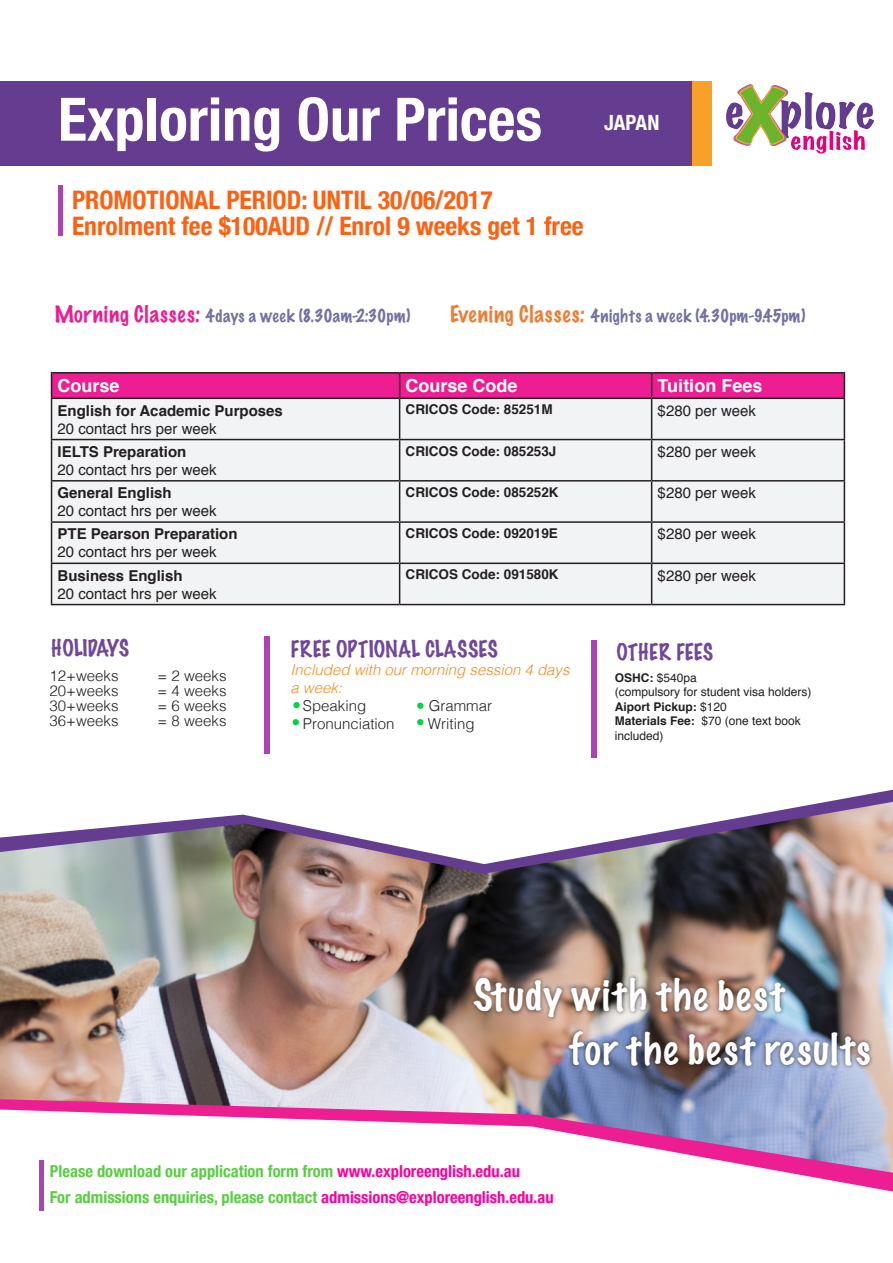
<style>
.page{position:relative;width:893px;height:1263px;background:#fff}
.page>*{position:absolute;margin:0;border:0;box-sizing:border-box;transform-origin:0 0}
.t1{font:700 condensed 60px "Helvetica Neue";color:#fff}
.t2{font:100 39px "Marker Felt";letter-spacing:.05em;color:#fff}
.t3{font:700 condensed 25.5px "Helvetica Neue";color:#ff6011}
.t4{font:100 21px "Marker Felt";color:#72469a}
.t5{font:700 condensed 21px "Helvetica Neue";color:#fff}
.t6{font:700 18px "Helvetica";color:#fff}
.t7{font:700 condensed 16.5px "Helvetica Neue";color:#5acd44}
.t8{font:100 16.5px "Marker Felt";letter-spacing:.02em;color:#7371a3}
.t9{font:100 16.5px "Marker Felt";color:#7371a3}
.t10{font:15px "Helvetica";color:#231f20}
.t11{font:300 15px "Helvetica";color:#231f20}
.t12{font:700 15px "Helvetica";color:#231f20}
.t13{font:italic 300 15px/18px "Helvetica";color:#f68c21}
.t14{font:700 13.5px "Helvetica";color:#231f20}
.t15{font:12px/14.4px "Helvetica";color:#231f20}
.t16{font:700 12px "Helvetica";color:#231f20}
.s1{font-size:21px;color:#ed1e91}
.s2{font-size:21px;color:#ec7d34}
.s3{font-weight:700}
.s4{font-weight:400}
.s5{color:#f09}
</style>
<div class="page">
<div style="left:0;top:81px;width:693px;height:84px;background:#643c90"></div>
<div style="left:692px;top:81px;width:20px;height:84px;background:#f9a029"></div>
<div style="left:52px;top:399px;width:792px;height:205px;background:#f2f3f4"></div>
<hr style="left:51px;top:399px;width:1px;height:40px;background:#231f20">
<hr style="left:399px;top:399px;width:1px;height:40px;background:#231f20">
<hr style="left:651px;top:399px;width:1px;height:40px;background:#231f20">
<hr style="left:844px;top:399px;width:1px;height:40px;background:#231f20">
<hr style="left:51px;top:439px;width:349px;height:1px;background:#231f20">
<hr style="left:51px;top:440px;width:1px;height:40px;background:#231f20">
<hr style="left:400px;top:439px;width:252px;height:1px;background:#231f20">
<hr style="left:399px;top:440px;width:1px;height:40px;background:#231f20">
<hr style="left:652px;top:439px;width:193px;height:1px;background:#231f20">
<hr style="left:651px;top:440px;width:1px;height:40px;background:#231f20">
<hr style="left:844px;top:440px;width:1px;height:40px;background:#231f20">
<hr style="left:51px;top:480px;width:349px;height:2px;background:#231f20">
<hr style="left:51px;top:482px;width:1px;height:39px;background:#231f20">
<hr style="left:400px;top:480px;width:252px;height:2px;background:#231f20">
<hr style="left:399px;top:482px;width:1px;height:39px;background:#231f20">
<hr style="left:652px;top:480px;width:193px;height:2px;background:#231f20">
<hr style="left:651px;top:482px;width:1px;height:39px;background:#231f20">
<hr style="left:844px;top:482px;width:1px;height:39px;background:#231f20">
<hr style="left:51px;top:521px;width:349px;height:2px;background:#231f20">
<hr style="left:51px;top:523px;width:1px;height:40px;background:#231f20">
<hr style="left:400px;top:521px;width:252px;height:2px;background:#231f20">
<hr style="left:399px;top:523px;width:1px;height:40px;background:#231f20">
<hr style="left:652px;top:521px;width:193px;height:2px;background:#231f20">
<hr style="left:651px;top:523px;width:1px;height:40px;background:#231f20">
<hr style="left:844px;top:523px;width:1px;height:40px;background:#231f20">
<hr style="left:51px;top:563px;width:349px;height:1px;background:#231f20">
<hr style="left:51px;top:564px;width:1px;height:40px;background:#231f20">
<hr style="left:400px;top:563px;width:252px;height:1px;background:#231f20">
<hr style="left:399px;top:564px;width:1px;height:40px;background:#231f20">
<hr style="left:652px;top:563px;width:193px;height:1px;background:#231f20">
<hr style="left:651px;top:564px;width:1px;height:40px;background:#231f20">
<hr style="left:844px;top:564px;width:1px;height:40px;background:#231f20">
<hr style="left:51px;top:604px;width:349px;height:1px;background:#231f20">
<hr style="left:400px;top:604px;width:252px;height:1px;background:#231f20">
<hr style="left:652px;top:604px;width:193px;height:1px;background:#231f20">
<hr style="left:51px;top:372px;width:349px;height:2px;background:#231f20">
<hr style="left:400px;top:372px;width:252px;height:2px;background:#231f20">
<hr style="left:652px;top:372px;width:193px;height:2px;background:#231f20">
<svg style="left:51px;top:373px;width:794px;height:25px;background:#e31e8b"></svg>
<hr style="left:51px;top:398px;width:349px;height:1px;background:#231f20">
<hr style="left:400px;top:398px;width:252px;height:1px;background:#231f20">
<hr style="left:652px;top:398px;width:193px;height:1px;background:#231f20">
<hr style="left:58px;top:185px;width:4px;height:51px;background:#ac43b5">
<div style="left:293px;top:702px;width:7px;height:6px;background:#00d548;border-radius:50%"></div>
<div style="left:417px;top:702px;width:6px;height:7px;background:#00d548;border-radius:50%"></div>
<svg style="left:293px;top:719px;width:6px;height:6px"></svg>
<svg style="left:417px;top:719px;width:6px;height:6px"></svg>
<img style="left:726px;top:85px;width:148px;height:69px">
<hr style="left:39px;top:1160px;width:4px;height:51px;background:#ac43b5">
<div style="left:264px;top:636px;width:6px;height:117px;background:#ac43b5"></div>
<img style="left:0;top:874px;width:893px;height:225px">
<img style="left:0;top:790px;width:893px;height:84px">
<div style="left:470px;top:973px;width:320px;height:49px;background:#231f20;opacity:.75"></div>
<svg style="left:0;top:1099px;width:893px;height:92px"></svg>
<div style="left:564px;top:1027px;width:310px;height:42px;background:#231f20;opacity:.75"></div>
<div style="left:591px;top:640px;width:6px;height:118px;background:#ac43b5"></div>
<p class="t1" style="left:58px;top:70px;width:486px">Exploring Our Prices</p>
<p class="t3" style="left:72px;top:179px;width:422px">PROMOTIONAL PERIOD: UNTIL 30/06/2017</p>
<p class="t3" style="left:72px;top:204px;width:513px">Enrolment fee $100AUD // Enrol 9 weeks get 1 free</p>
<p class="t5" style="left:604px;top:105px;width:57px">JAPAN</p>
<p class="t9" style="left:55px;top:302px;width:357px"><span class="s1">Morning Classes:</span> 4days a week (8.30am-2:30pm)</p>
<p class="t8" style="left:450px;top:302px;width:357px"><span class="s2">Evening Classes:</span> 4nights a week (4.30pm-9.45pm)</p>
<p class="t6" style="left:58px;top:371px;width:64px">Course</p>
<p class="t6" style="left:406px;top:371px;width:114px">Course Code</p>
<p class="t6" style="left:658px;top:371px;width:106px">Tuition Fees</p>
<p class="t12" style="left:58px;top:398px;width:227px">English for Academic Purposes</p>
<p class="t10" style="left:58px;top:417px;width:161px">20 contact hrs per week</p>
<p class="t14" style="left:406px;top:399px;width:149px">CRICOS Code: 85251M</p>
<p class="t10" style="left:658px;top:399px;width:100px">$280 per week</p>
<p class="t12" style="left:58px;top:439px;width:130px">IELTS Preparation</p>
<p class="t10" style="left:58px;top:458px;width:161px">20 contact hrs per week</p>
<p class="t14" style="left:406px;top:440px;width:152px">CRICOS Code: 085253J</p>
<p class="t10" style="left:658px;top:440px;width:100px">$280 per week</p>
<p class="t12" style="left:58px;top:481px;width:116px">General English</p>
<p class="t10" style="left:58px;top:499px;width:161px">20 contact hrs per week</p>
<p class="t14" style="left:406px;top:481px;width:155px">CRICOS Code: 085252K</p>
<p class="t10" style="left:658px;top:481px;width:100px">$280 per week</p>
<p class="t12" style="left:58px;top:522px;width:182px">PTE Pearson Preparation</p>
<p class="t10" style="left:58px;top:540px;width:161px">20 contact hrs per week</p>
<p class="t14" style="left:406px;top:522px;width:154px">CRICOS Code: 092019E</p>
<p class="t10" style="left:658px;top:522px;width:100px">$280 per week</p>
<p class="t12" style="left:58px;top:563px;width:127px">Business English</p>
<p class="t10" style="left:58px;top:582px;width:161px">20 contact hrs per week</p>
<p class="t14" style="left:406px;top:564px;width:155px">CRICOS Code: 091580K</p>
<p class="t10" style="left:658px;top:564px;width:100px">$280 per week</p>
<p class="t4" style="left:51px;top:631px;width:79px">HOLIDAYS</p>
<p class="t11" style="left:49px;top:662px;width:71px">12+weeks</p>
<p class="t11" style="left:157px;top:662px;width:71px">= 2 weeks</p>
<p class="t11" style="left:49px;top:677px;width:71px">20+weeks</p>
<p class="t11" style="left:157px;top:677px;width:71px">= 4 weeks</p>
<p class="t11" style="left:49px;top:692px;width:71px">30+weeks</p>
<p class="t11" style="left:157px;top:692px;width:71px">= 6 weeks</p>
<p class="t11" style="left:49px;top:707px;width:71px">36+weeks</p>
<p class="t11" style="left:157px;top:707px;width:71px">= 8 weeks</p>
<p class="t4" style="left:290px;top:633px;width:209px">FREE OPTIONAL CLASSES</p>
<p class="t13" style="left:290px;top:660px;width:281px">Included with our morning session 4 days a week:</p>
<p class="t11" style="left:303px;top:693px;width:65px">Speaking</p>
<p class="t11" style="left:429px;top:693px;width:65px">Grammar</p>
<p class="t11" style="left:303px;top:711px;width:93px">Pronunciation</p>
<p class="t11" style="left:428px;top:711px;width:48px">Writing</p>
<p class="t4" style="left:617px;top:636px;width:98px">OTHER FEES</p>
<p class="t15" style="left:615px;top:671px;width:84px"><span class="s3">OSHC:</span> $540pa</p>
<p class="t15" style="left:615px;top:685px;width:198px">(compulsory for student visa holders)</p>
<p class="t16" style="left:615px;top:697px;width:114px">Aiport Pickup: <span class="s4">$120</span></p>
<p class="t15" style="left:615px;top:714px;width:188px"><span class="s3">Materials Fee:</span> $70 (one text book included)</p>
<p class="t2" style="left:473px;top:964px;width:313px">Study with the best</p>
<p class="t2" style="left:569px;top:1018px;width:303px">for the best results</p>
<p class="t7" style="left:50px;top:1157px;width:471px">Please download our application form from <span class="s5">www.exploreenglish.edu.au</span></p>
<p class="t7" style="left:50px;top:1183px;width:505px">For admissions enquiries, please contact <span class="s5">admissions@exploreenglish.edu.au</span></p>
</div>
